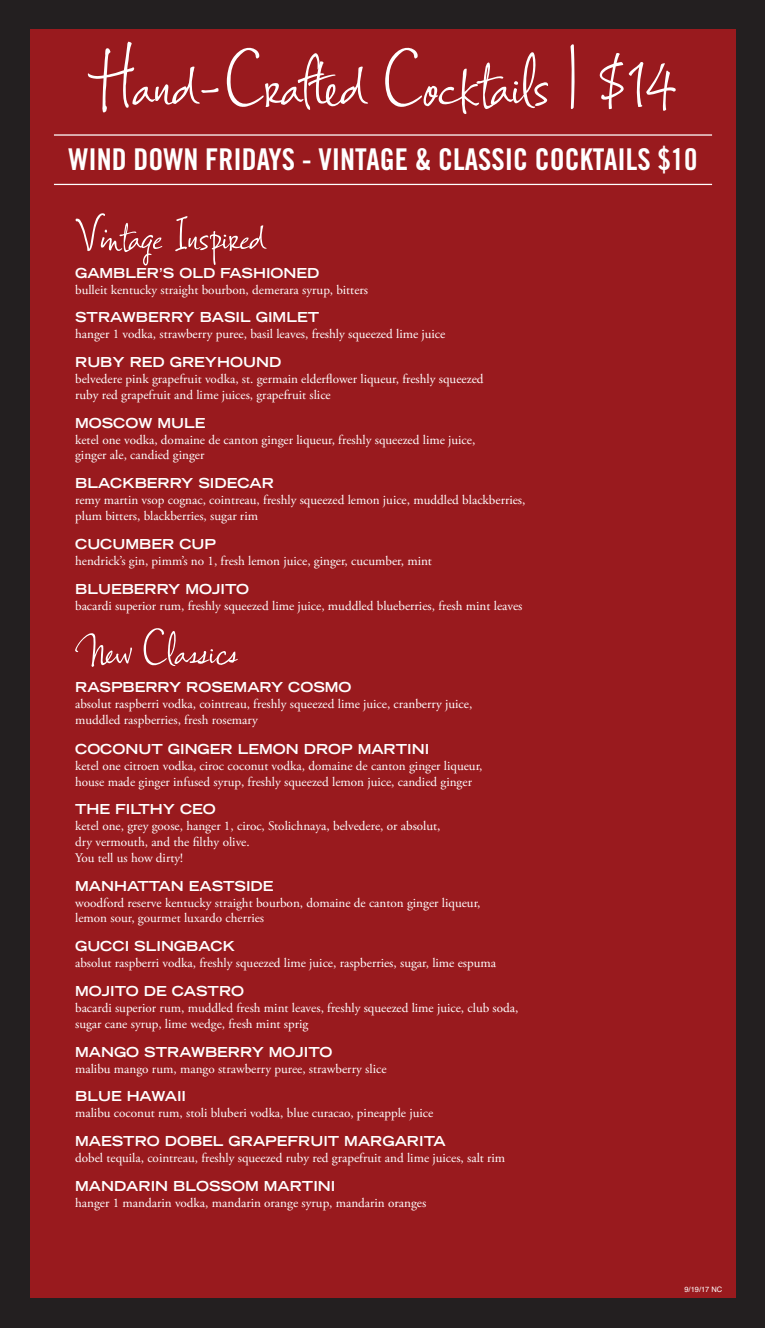
<style>
.page{position:relative;width:765px;height:1328px;background:#231f20}
.page>*{position:absolute;margin:0;border:0;box-sizing:border-box;transform-origin:0 0}
.t1{font:87.5px "Ruths Hand";color:#fff}
.t2{font:55px "Ruths Hand";color:#fff}
.t3{font:30px "Trade Gothic Bold Cond Twenty";color:#fff}
.t4{font:700 expanded 13.75px "Trade Gothic LT Std";color:#fff}
.t5{font:13.12px/15.8px "Adobe Garamond Pro";color:#fff}
.t6{font:7.5px "Helvetica";color:#fff}
</style>
<div class="page">
<div style="left:30px;top:30px;width:706px;height:1268px;background:#991a1e"></div>
<hr style="left:54px;top:134px;width:658px;height:2px;background:#fff">
<hr style="left:54px;top:184px;width:658px;height:1px;background:#fff">
<h1 class="t1" style="left:89px;top:30px;width:589px">Hand-Crafted Cocktails | $14</h1>
<h3 class="t3" style="left:69px;top:149px;width:630px">WIND DOWN FRIDAYS - VINTAGE &amp; CLASSIC COCKTAILS $10</h3>
<h2 class="t2" style="left:75px;top:202px;width:191px">Vintage Inspired</h2>
<p class="t4" style="left:75px;top:267px;width:246px">GAMBLER’S OLD FASHIONED</p>
<p class="t5" style="left:75px;top:283px;width:295px">bulleit kentucky straight bourbon, demerara syrup, bitters</p>
<p class="t4" style="left:75px;top:312px;width:246px">STRAWBERRY BASIL GIMLET</p>
<p class="t5" style="left:75px;top:327px;width:372px">hanger 1 vodka, strawberry puree, basil leaves, freshly squeezed lime juice</p>
<p class="t4" style="left:75px;top:357px;width:208px">RUBY RED GREYHOUND</p>
<p class="t5" style="left:75px;top:372px;width:410px">belvedere pink grapefruit vodka, st. germain elderflower liqueur, freshly squeezed ruby red grapefruit and lime juices, grapefruit slice</p>
<p class="t4" style="left:75px;top:418px;width:132px">MOSCOW MULE</p>
<p class="t5" style="left:75px;top:433px;width:402px">ketel one vodka, domaine de canton ginger liqueur, freshly squeezed lime juice, ginger ale, candied ginger</p>
<p class="t4" style="left:75px;top:478px;width:200px">BLACKBERRY SIDECAR</p>
<p class="t5" style="left:75px;top:493px;width:452px">remy martin vsop cognac, cointreau, freshly squeezed lemon juice, muddled blackberries, plum bitters, blackberries, sugar rim</p>
<p class="t4" style="left:75px;top:539px;width:142px">CUCUMBER CUP</p>
<p class="t5" style="left:75px;top:554px;width:358px">hendrick’s gin, pimm’s no 1, fresh lemon juice, ginger, cucumber, mint</p>
<p class="t4" style="left:75px;top:583px;width:176px">BLUEBERRY MOJITO</p>
<p class="t5" style="left:75px;top:598px;width:449px">bacardi superior rum, freshly squeezed lime juice, muddled blueberries, fresh mint leaves</p>
<h2 class="t2" style="left:75px;top:617px;width:164px">New Classics</h2>
<p class="t4" style="left:75px;top:682px;width:278px">RASPBERRY ROSEMARY COSMO</p>
<p class="t5" style="left:75px;top:697px;width:399px">absolut raspberri vodka, cointreau, freshly squeezed lime juice, cranberry juice, muddled raspberries, fresh rosemary</p>
<p class="t4" style="left:75px;top:744px;width:356px">COCONUT GINGER LEMON DROP MARTINI</p>
<p class="t5" style="left:75px;top:759px;width:409px">ketel one citroen vodka, ciroc coconut vodka, domaine de canton ginger liqueur, house made ginger infused syrup, freshly squeezed lemon juice, candied ginger</p>
<p class="t4" style="left:75px;top:804px;width:142px">THE FILTHY CEO</p>
<p class="t5" style="left:75px;top:819px;width:367px">ketel one, grey goose, hanger 1, ciroc, Stolichnaya, belvedere, or absolut, dry vermouth, and the filthy olive.<br>You tell us how dirty!</p>
<p class="t4" style="left:75px;top:880px;width:200px">MANHATTAN EASTSIDE</p>
<p class="t5" style="left:75px;top:896px;width:407px">woodford reserve kentucky straight bourbon, domaine de canton ginger liqueur, lemon sour, gourmet luxardo cherries</p>
<p class="t4" style="left:75px;top:941px;width:161px">GUCCI SLINGBACK</p>
<p class="t5" style="left:75px;top:956px;width:423px">absolut raspberri vodka, freshly squeezed lime juice, raspberries, sugar, lime espuma</p>
<p class="t4" style="left:75px;top:986px;width:171px">MOJITO DE CASTRO</p>
<p class="t5" style="left:75px;top:1001px;width:445px">bacardi superior rum, muddled fresh mint leaves, freshly squeezed lime juice, club soda, sugar cane syrup, lime wedge, fresh mint sprig</p>
<p class="t4" style="left:75px;top:1046px;width:259px">MANGO STRAWBERRY MOJITO</p>
<p class="t5" style="left:75px;top:1061px;width:313px">malibu mango rum, mango strawberry puree, strawberry slice</p>
<p class="t4" style="left:75px;top:1091px;width:113px">BLUE HAWAII</p>
<p class="t5" style="left:75px;top:1106px;width:360px">malibu coconut rum, stoli bluberi vodka, blue curacao, pineapple juice</p>
<p class="t4" style="left:75px;top:1136px;width:372px">MAESTRO DOBEL GRAPEFRUIT MARGARITA</p>
<p class="t5" style="left:75px;top:1151px;width:432px">dobel tequila, cointreau, freshly squeezed ruby red grapefruit and lime juices, salt rim</p>
<p class="t4" style="left:75px;top:1181px;width:262px">MANDARIN BLOSSOM MARTINI</p>
<p class="t5" style="left:75px;top:1196px;width:353px">hanger 1 mandarin vodka, mandarin orange syrup, mandarin oranges</p>
<p class="t6" style="left:684px;top:1285px;width:39px">9/19/17 NC</p>
</div>
